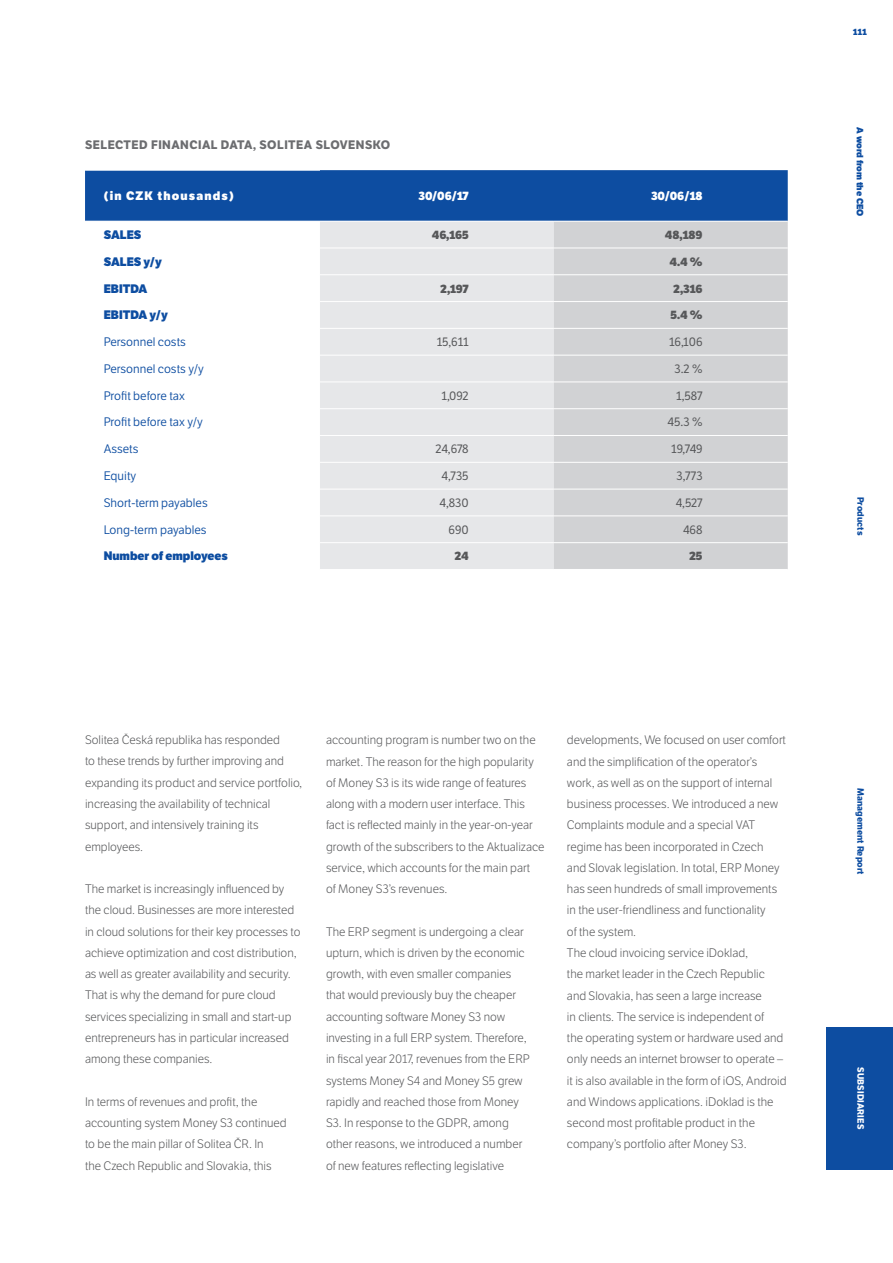
<style>
.page{position:relative;width:893px;height:1263px;background:#fff}
.page>*{position:absolute;margin:0;border:0;box-sizing:border-box;transform-origin:0 0}
.t1{font:300 12px/21.3px "LFT Etica";color:#57585a}
.t2{font:12px "LFT Etica";color:#0d4da1}
.t3{font:12px "LFT Etica";letter-spacing:-.01em;color:#57585a}
.t4{font:800 12px "LFT Etica";color:#0d4da1}
.t5{font:700 12px "LFT Etica";letter-spacing:.04em;color:#6c6d70}
.t6{font:800 12px "LFT Etica";color:#57585a}
.t7{font:800 12px "LFT Etica";letter-spacing:.1em;color:#fff}
.t8{font:700 9px "LFT Etica";letter-spacing:.01em;color:#0d4da1}
.t9{font:800 9px "LFT Etica";letter-spacing:.005em;color:#0d4da1}
.t10{font:700 9px "LFT Etica";letter-spacing:.01em;color:#fff}
</style>
<div class="page">
<div style="left:85px;top:170px;width:703px;height:51px;background:#0d4da1"></div>
<div style="left:320px;top:222px;width:234px;height:347px;background:#e6e7e9"></div>
<div style="left:554px;top:222px;width:234px;height:347px;background:#d1d2d4"></div>
<hr style="left:85px;top:170px;width:235px;height:1px;background:#fff">
<hr style="left:320px;top:248px;width:234px;height:1px;background:#fff">
<hr style="left:554px;top:248px;width:234px;height:1px;background:#fff">
<hr style="left:320px;top:274px;width:234px;height:1px;background:#fff">
<hr style="left:554px;top:274px;width:234px;height:1px;background:#fff">
<hr style="left:320px;top:301px;width:234px;height:1px;background:#fff">
<hr style="left:554px;top:301px;width:234px;height:1px;background:#fff">
<hr style="left:320px;top:355px;width:234px;height:1px;background:#fff">
<hr style="left:554px;top:355px;width:234px;height:1px;background:#fff">
<hr style="left:320px;top:382px;width:234px;height:1px;background:#fff">
<hr style="left:554px;top:382px;width:234px;height:1px;background:#fff">
<hr style="left:320px;top:408px;width:234px;height:1px;background:#fff">
<hr style="left:554px;top:408px;width:234px;height:1px;background:#fff">
<hr style="left:320px;top:435px;width:234px;height:1px;background:#fff">
<hr style="left:554px;top:435px;width:234px;height:1px;background:#fff">
<hr style="left:320px;top:462px;width:234px;height:1px;background:#fff">
<hr style="left:554px;top:462px;width:234px;height:1px;background:#fff">
<hr style="left:320px;top:489px;width:234px;height:1px;background:#fff">
<hr style="left:554px;top:489px;width:234px;height:1px;background:#fff">
<hr style="left:320px;top:515px;width:234px;height:1px;background:#fff">
<hr style="left:554px;top:515px;width:234px;height:1px;background:#fff">
<hr style="left:320px;top:542px;width:234px;height:1px;background:#fff">
<hr style="left:554px;top:542px;width:234px;height:1px;background:#fff">
<hr style="left:320px;top:328px;width:234px;height:1px;background:#fff">
<hr style="left:554px;top:328px;width:234px;height:1px;background:#fff">
<div style="left:827px;top:1026px;width:66px;height:143px;background:#0d4da1"></div>
<p class="t5" style="left:85px;top:137px;width:307px">SELECTED FINANCIAL DATA, SOLITEA SLOVENSKO</p>
<p class="t7" style="left:104px;top:188px;width:131px">(in CZK thousands)</p>
<p class="t7" style="left:419px;top:188px;width:52px">30/06/17</p>
<p class="t7" style="left:651px;top:188px;width:53px">30/06/18</p>
<p class="t4" style="left:104px;top:227px;width:39px">SALES</p>
<p class="t6" style="left:432px;top:227px;width:38px">46,165</p>
<p class="t6" style="left:665px;top:227px;width:39px">48,189</p>
<p class="t4" style="left:104px;top:254px;width:60px">SALES y/y</p>
<p class="t6" style="left:669px;top:254px;width:35px">4.4 %</p>
<p class="t4" style="left:104px;top:281px;width:45px">EBITDA</p>
<p class="t6" style="left:440px;top:281px;width:30px">2,197</p>
<p class="t6" style="left:673px;top:281px;width:31px">2,316</p>
<p class="t4" style="left:104px;top:307px;width:66px">EBITDA y/y</p>
<p class="t6" style="left:670px;top:307px;width:34px">5.4 %</p>
<p class="t2" style="left:104px;top:335px;width:84px">Personnel costs</p>
<p class="t3" style="left:437px;top:335px;width:34px">15,611</p>
<p class="t3" style="left:669px;top:335px;width:35px">16,106</p>
<p class="t2" style="left:104px;top:362px;width:102px">Personnel costs y/y</p>
<p class="t3" style="left:674px;top:362px;width:30px">3.2 %</p>
<p class="t2" style="left:104px;top:388px;width:83px">Profit before tax</p>
<p class="t3" style="left:441px;top:388px;width:29px">1,092</p>
<p class="t3" style="left:676px;top:388px;width:28px">1,587</p>
<p class="t2" style="left:104px;top:415px;width:101px">Profit before tax y/y</p>
<p class="t3" style="left:667px;top:415px;width:37px">45.3 %</p>
<p class="t2" style="left:104px;top:442px;width:36px">Assets</p>
<p class="t3" style="left:436px;top:442px;width:35px">24,678</p>
<p class="t3" style="left:671px;top:442px;width:33px">19,749</p>
<p class="t2" style="left:104px;top:469px;width:34px">Equity</p>
<p class="t3" style="left:442px;top:469px;width:29px">4,735</p>
<p class="t3" style="left:677px;top:469px;width:28px">3,773</p>
<p class="t2" style="left:104px;top:496px;width:106px">Short-term payables</p>
<p class="t3" style="left:439px;top:495px;width:31px">4,830</p>
<p class="t3" style="left:676px;top:495px;width:28px">4,527</p>
<p class="t2" style="left:104px;top:522px;width:104px">Long-term payables</p>
<p class="t3" style="left:449px;top:522px;width:22px">690</p>
<p class="t3" style="left:683px;top:522px;width:21px">468</p>
<p class="t4" style="left:104px;top:549px;width:126px">Number of employees</p>
<p class="t6" style="left:455px;top:549px;width:16px">24</p>
<p class="t6" style="left:689px;top:549px;width:15px">25</p>
<p class="t9" style="left:853px;top:26px;width:15px">111</p>
<p class="t9" style="left:866px;top:127px;width:90px;rotate:90deg">A word from the CEO</p>
<p class="t8" style="left:866px;top:497px;width:40px;rotate:90deg">Products</p>
<p class="t1" style="left:85px;top:730px;width:219px">Solitea Česká republika has responded<br>to these trends by further improving and expanding its product and service portfolio, increasing the availability of technical support, and intensively training its employees.</p>
<p class="t1" style="left:85px;top:878px;width:217px">The market is increasingly influenced by the cloud. Businesses are more interested in cloud solutions for their key processes to achieve optimization and cost distribution, as well as greater availability and security.<br>That is why the demand for pure cloud services specializing in small and start-up entrepreneurs has in particular increased among these companies.</p>
<p class="t1" style="left:85px;top:1091px;width:203px">In terms of revenues and profit, the accounting system Money S3 continued to be the main pillar of Solitea ČR. In<br>the Czech Republic and Slovakia, this</p>
<p class="t1" style="left:326px;top:730px;width:220px">accounting program is number two on the market. The reason for the high popularity of Money S3 is its wide range of features along with a modern user interface. This fact is reflected mainly in the year-on-year growth of the subscribers to the Aktualizace service, which accounts for the main part<br>of Money S3’s revenues.</p>
<p class="t1" style="left:326px;top:921px;width:205px">The ERP segment is undergoing a clear upturn, which is driven by the economic growth, with even smaller companies that would previously buy the cheaper accounting software Money S3 now investing in a full ERP system. Therefore, in fiscal year 2017, revenues from the ERP systems Money S4 and Money S5 grew rapidly and reached those from Money S3. In response to the GDPR, among other reasons, we introduced a number of new features reflecting legislative</p>
<p class="t1" style="left:567px;top:730px;width:221px">developments, We focused on user comfort and the simplification of the operator’s work, as well as on the support of internal business processes. We introduced a new Complaints module and a special VAT regime has been incorporated in Czech<br>and Slovak legislation. In total, ERP Money has seen hundreds of small improvements in the user-friendliness and functionality<br>of the system.<br>The cloud invoicing service iDoklad,<br>the market leader in the Czech Republic and Slovakia, has seen a large increase<br>in clients. The service is independent of<br>the operating system or hardware used and only needs an internet browser to operate – it is also available in the form of iOS, Android and Windows applications. iDoklad is the second most profitable product in the company’s portfolio after Money S3.</p>
<p class="t8" style="left:866px;top:788px;width:88px;rotate:90deg">Management Report</p>
<p class="t10" style="left:866px;top:1067px;width:63px;rotate:90deg">SUBSIDIARIES</p>
</div>
